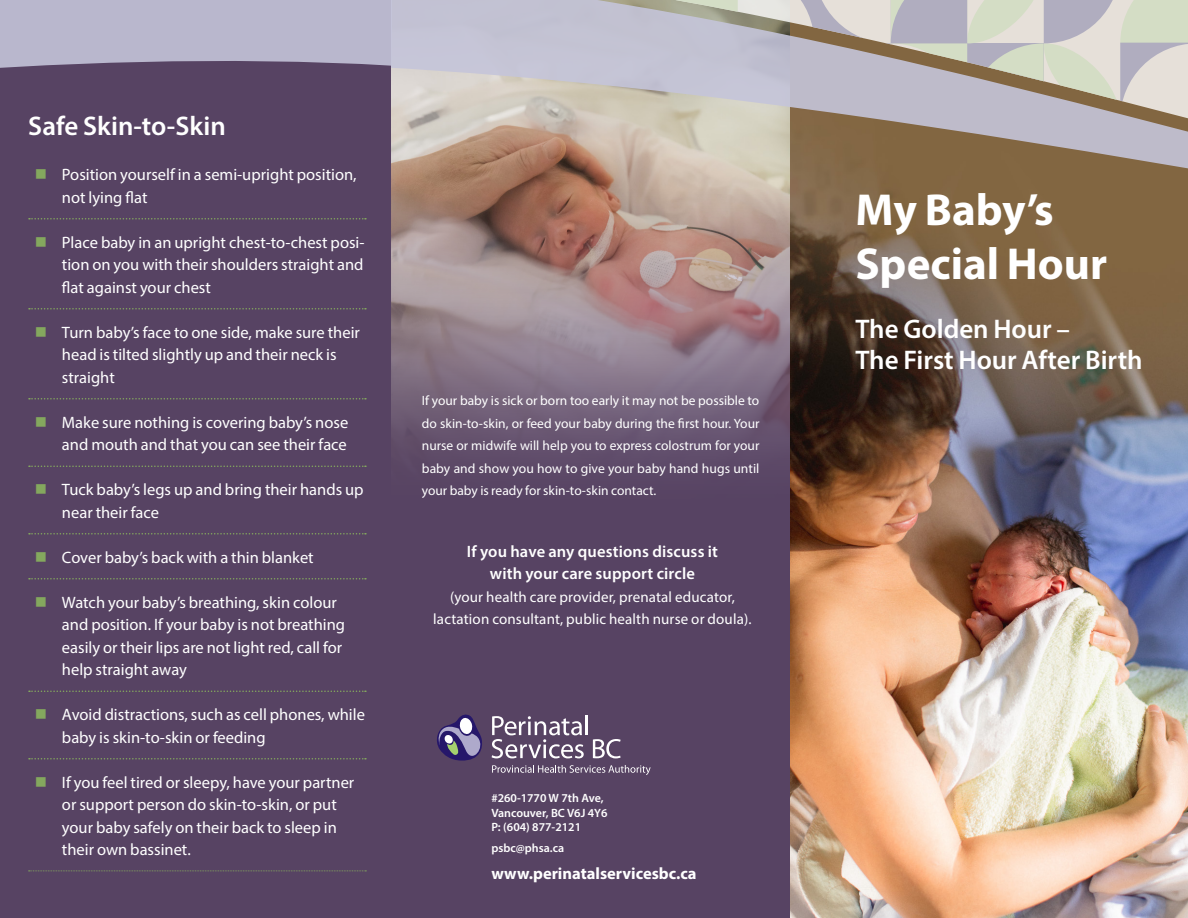
<style>
.page{position:relative;width:1188px;height:918px;background:#fff}
.page>*{position:absolute;margin:0;border:0;box-sizing:border-box;transform-origin:0 0}
.NOT_SO_BIG_HEAD{font:700 45px/54px "Myriad Pro";color:#fff}
.NOT_SO_BIG_HEAD-2{font:600 27px/31.5px "Myriad Pro";color:#fff}
.t1{font:16.5px/22.5px "Myriad Pro";color:#fff}
.Body_Head{font:600 16.5px/22.5px "Myriad Pro";letter-spacing:.01em;color:#fff;text-align:center}
.t2{font:700 16.5px "Myriad Pro";color:#fff}
.Body_Head-2{font:15px/22.5px "Myriad Pro";letter-spacing:.01em;color:#fff;text-align:center}
.Body_Content{font:13.5px/22.5px "Myriad Pro";color:#fff;text-align:justify}
.t3{font:600 12px "Myriad Pro";color:#fff}
</style>
<div class="page">
<img style="left:790px;top:193px;width:398px;height:725px">
<svg style="left:392px;top:193px;width:398px;height:725px;background:#6d586f"></svg>
<div style="left:0;top:0;width:392px;height:918px;background:#574363"></div>
<svg style="left:392px;top:0;width:796px;height:193px;background:#b9aea7"></svg>
<svg style="left:0;top:0;width:392px;height:193px"></svg>
<svg style="left:29px;top:218px;width:337px;height:2px"></svg>
<svg style="left:29px;top:308px;width:337px;height:2px"></svg>
<svg style="left:29px;top:398px;width:337px;height:2px"></svg>
<svg style="left:29px;top:466px;width:337px;height:1px"></svg>
<svg style="left:29px;top:533px;width:337px;height:2px"></svg>
<svg style="left:29px;top:578px;width:337px;height:2px"></svg>
<svg style="left:29px;top:691px;width:337px;height:1px"></svg>
<svg style="left:29px;top:758px;width:337px;height:2px"></svg>
<svg style="left:29px;top:871px;width:337px;height:1px"></svg>
<svg style="left:435px;top:714px;width:51px;height:50px;background:#665a83"></svg>
<hr style="left:586px;top:715px;width:2px;height:20px;background:#fff">
<svg style="left:492px;top:716px;width:92px;height:42px"></svg>
<svg style="left:593px;top:739px;width:28px;height:19px"></svg>
<svg style="left:492px;top:765px;width:159px;height:10px;background:#796983"></svg>
<svg style="left:36px;top:169px;width:10px;height:10px"></svg>
<p class="NOT_SO_BIG_HEAD-2" style="left:28px;top:110px;width:199px">Safe Skin-to-Skin</p>
<p class="t1" style="left:62px;top:163px;width:296px">Position yourself in a semi-upright position, not lying flat</p>
<p class="t1" style="left:62px;top:230px;width:304px;text-align:justify">Place baby in an upright chest-to-chest posi&shy;tion on you with their shoulders straight and flat against your chest</p>
<p class="t1" style="left:62px;top:320px;width:299px">Turn baby’s face to one side, make sure their head is tilted slightly up and their neck is straight</p>
<p class="t1" style="left:62px;top:410px;width:288px">Make sure nothing is covering baby’s nose and mouth and that you can see their face</p>
<p class="t1" style="left:62px;top:478px;width:303px">Tuck baby’s legs up and bring their hands up near their face</p>
<p class="t1" style="left:62px;top:545px;width:253px">Cover baby’s back with a thin blanket</p>
<p class="t1" style="left:62px;top:590px;width:285px">Watch your baby’s breathing, skin colour and position. If your baby is not breathing easily or their lips are not light red, call for help straight away</p>
<p class="t1" style="left:62px;top:703px;width:305px">Avoid distractions, such as cell phones, while baby is skin-to-skin or feeding</p>
<p class="t1" style="left:62px;top:770px;width:294px">If you feel tired or sleepy, have your partner or support person do skin-to-skin, or put your baby safely on their back to sleep in their own bassinet.</p>
<p class="Body_Content" style="left:422px;top:389px;width:339px">If your baby is sick or born too early it may not be possible to do skin-to-skin, or feed your baby during the first hour. Your nurse or midwife will help you to express colostrum for your baby and show you how to give your baby hand hugs until your baby is ready for skin-to-skin contact.</p>
<p class="Body_Head" style="left:467px;top:539px;width:253px">If you have any questions discuss it with your care support circle</p>
<p class="Body_Head-2" style="left:433px;top:585px;width:320px">(your health care provider, prenatal educator, lactation consultant, public health nurse or doula).</p>
<p class="t3" style="left:491px;top:791px;width:114px">#260-1770 W 7th Ave,</p>
<p class="t3" style="left:491px;top:805px;width:118px">Vancouver, BC V6J 4Y6</p>
<p class="t3" style="left:491px;top:820px;width:91px">P: (604) 877-2121</p>
<p class="t3" style="left:491px;top:841px;width:74px">psbc@phsa.ca</p>
<p class="t2" style="left:491px;top:863px;width:207px">www.perinatalservicesbc.ca</p>
<p class="NOT_SO_BIG_HEAD" style="left:855px;top:181px;width:253px">My Baby’s<br>Special Hour</p>
<p class="NOT_SO_BIG_HEAD-2" style="left:855px;top:312px;width:289px">The Golden Hour –<br>The First Hour After Birth</p>
</div>
